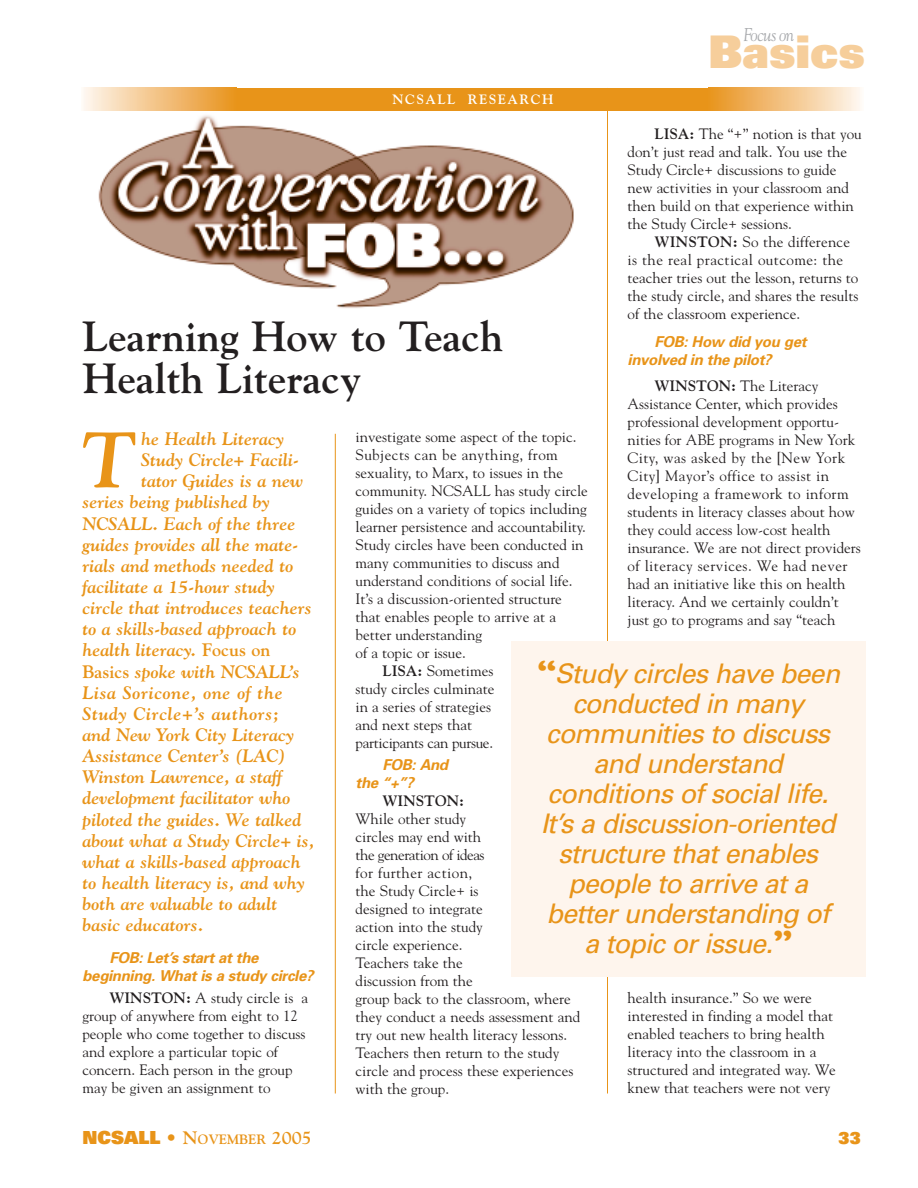
<style>
.page{position:relative;width:918px;height:1188px;background:#fff}
.page>*{position:absolute;margin:0;border:0;box-sizing:border-box;transform-origin:0 0}
.t1{font:italic 700 78px "Goudy";color:#e89419}
.t2{font:900 45px "Univers";color:#f6ce9b}
.t3{font:700 42px/42px "Goudy";color:#231f20}
.t4{font:italic 27px/30px "Univers";color:#e89419;text-align:center}
.t5{font:italic 18.3px "Goudy";letter-spacing:-.03em;color:#a7a9ac;scale:.9 1}
.t6{font:italic 700 18px "Goudy";color:#e89419}
.t7{font:italic 700 18px "Goudy";letter-spacing:.035em;color:#e89419}
.t8{font:900 18px "Univers";color:#e89419}
.t9{font:900 16.5px "Univers";color:#e89419;scale:.95 1}
.t10{font:15px/18px "Goudy";color:#231f20}
.t11{font:italic 700 15px/18px "Univers";color:#e89419}
.t12{font:15px "Goudy";letter-spacing:.03em;color:#231f20}
.t13{font:15px "Goudy";letter-spacing:-.02em;color:#231f20}
.t14{font:700 15px "Goudy";color:#231f20}
.t15{font:700 13.5px "Goudy";letter-spacing:.11em;color:#fff}
.s1{font-weight:700}
.s2{font-style:normal}
.s3{font-family:"Goudy Heavyface";font-size:33px}
.s4{font-family:"Goudy";font-weight:700}
.s5{font-family:"Goudy";font-weight:700;font-size:13.5px}
</style>
<div class="page">
<img style="left:98px;top:115px;width:476px;height:193px">
<hr style="left:335px;top:434px;width:1px;height:660px;background:#e89419">
<hr style="left:607px;top:88px;width:1px;height:1006px;background:#e89419">
<div style="left:230px;top:88px;width:494px;height:22px;background:#e89419"></div>
<svg style="left:714px;top:88px;width:146px;height:22px"></svg>
<svg style="left:83px;top:88px;width:147px;height:22px"></svg>
<div style="left:511px;top:642px;width:355px;height:335px;background:#fef5ed"></div>
<p class="t15" style="left:393px;top:94px;width:162px">NCSALL RESEARCH</p>
<p class="t5" style="left:743px;top:27px;width:58px">Focus on</p>
<h2 class="t2" style="left:709px;top:35px;width:158px">Basics</h2>
<p class="t10" style="left:628px;top:126px;width:236px;text-indent:27px"><span class="s1">LISA:</span> The “+” notion is that you don’t just read and talk. You use the Study Circle+ discussions to guide new activities in your classroom and then build on that experience within the Study Circle+ sessions.</p>
<p class="t10" style="left:628px;top:234px;width:232px;text-indent:27px"><span class="s1">WINSTON:</span> So the difference is the real practical outcome: the teacher tries out the lesson, returns to the study circle, and shares the results of the classroom experience.</p>
<p class="t11" style="left:628px;top:334px;width:183px;text-indent:27px">FOB: How did you get involved in the pilot?</p>
<p class="t10" style="left:628px;top:378px;width:235px;text-indent:27px"><span class="s1">WINSTON:</span> The Literacy Assistance Center, which provides professional development opportu&shy;nities for ABE programs in New York City, was asked by the [New York City] Mayor’s office to assist in developing a framework to inform students in literacy classes about how they could access low-cost health insurance. We are not direct providers of literacy services. We had never had an initiative like this on health literacy. And we certainly couldn’t just go to programs and say “teach</p>
<h3 class="t3" style="left:82px;top:318px;width:423px">Learning How to Teach<br>Health Literacy</h3>
<p class="t10" style="left:356px;top:429px;width:222px">investigate some aspect of the topic.</p>
<p class="t12" style="left:356px;top:449px;width:204px">Subjects can be anything, from</p>
<p class="t10" style="left:356px;top:465px;width:209px">sexuality, to Marx, to issues in the</p>
<p class="t10" style="left:356px;top:483px;width:234px">community. NCSALL has study circle</p>
<p class="t10" style="left:356px;top:501px;width:233px">guides on a variety of topics including</p>
<p class="t10" style="left:356px;top:519px;width:232px">learner persistence and accountability.</p>
<p class="t10" style="left:356px;top:537px;width:230px">Study circles have been conducted in</p>
<p class="t10" style="left:356px;top:555px;width:205px">many communities to discuss and</p>
<p class="t10" style="left:356px;top:573px;width:218px">understand conditions of social life.</p>
<p class="t10" style="left:356px;top:591px;width:208px">It’s a discussion-oriented structure</p>
<p class="t10" style="left:356px;top:609px;width:202px">that enables people to arrive at a</p>
<p class="t10" style="left:356px;top:627px;width:128px">better understanding</p>
<p class="t10" style="left:356px;top:645px;width:112px">of a topic or issue.</p>
<p class="t10" style="left:383px;top:663px;width:112px"><span class="s1">LISA:</span> Sometimes</p>
<p class="t10" style="left:356px;top:681px;width:141px">study circles culminate</p>
<p class="t10" style="left:356px;top:699px;width:137px">in a series of strategies</p>
<p class="t10" style="left:356px;top:717px;width:118px">and next steps that</p>
<p class="t13" style="left:356px;top:737px;width:139px">participants can pursue.</p>
<p class="t11" style="left:356px;top:757px;width:97px;text-indent:27px">FOB: And the “+”?</p>
<p class="t14" style="left:383px;top:795px;width:83px">WINSTON:</p>
<p class="t10" style="left:356px;top:811px;width:226px">While other study<br>circles may end with<br>the generation of ideas<br>for further action,<br>the Study Circle+ is<br>designed to integrate<br>action into the study<br>circle experience.<br>Teachers take the<br>discussion from the<br>group back to the classroom, where they conduct a needs assessment and try out new health literacy lessons.<br>Teachers then return to the study circle and process these experiences with the group.</p>
<h1 class="t1" style="left:81px;top:431px;width:58px">T</h1>
<p class="t6" style="left:141px;top:432px;width:144px">he Health Literacy</p>
<p class="t6" style="left:141px;top:453px;width:159px">Study Circle+ Facili-</p>
<p class="t6" style="left:141px;top:474px;width:163px">tator Guides is a new</p>
<p class="t6" style="left:83px;top:495px;width:189px">series being published by</p>
<p class="t6" style="left:83px;top:516px;width:214px">NCSALL. Each of the three</p>
<p class="t6" style="left:83px;top:538px;width:217px">guides provides all the mate-</p>
<p class="t6" style="left:83px;top:559px;width:212px">rials and methods needed to</p>
<p class="t6" style="left:83px;top:580px;width:194px">facilitate a 15-hour study</p>
<p class="t6" style="left:83px;top:601px;width:231px">circle that introduces teachers</p>
<p class="t6" style="left:83px;top:622px;width:215px">to a skills-based approach to</p>
<p class="t6" style="left:83px;top:643px;width:190px">health literacy. <span class="s2">Focus on</span></p>
<p class="t6" style="left:83px;top:665px;width:219px"><span class="s2">Basics</span> spoke with NCSALL’s</p>
<p class="t7" style="left:83px;top:686px;width:202px">Lisa Soricone, one of the</p>
<p class="t7" style="left:83px;top:707px;width:198px">Study Circle+’s authors;</p>
<p class="t6" style="left:83px;top:728px;width:213px">and New York City Literacy</p>
<p class="t6" style="left:83px;top:749px;width:204px">Assistance Center’s (LAC)</p>
<p class="t6" style="left:83px;top:770px;width:201px">Winston Lawrence, a staff</p>
<p class="t6" style="left:83px;top:791px;width:209px">development facilitator who</p>
<p class="t6" style="left:83px;top:813px;width:220px">piloted the guides. We talked</p>
<p class="t6" style="left:83px;top:834px;width:234px">about what a Study Circle+ is,</p>
<p class="t6" style="left:83px;top:855px;width:220px">what a skills-based approach</p>
<p class="t6" style="left:83px;top:876px;width:224px">to health literacy is, and why</p>
<p class="t6" style="left:83px;top:897px;width:196px">both are valuable to adult</p>
<p class="t6" style="left:83px;top:918px;width:123px">basic educators.</p>
<p class="t11" style="left:83px;top:950px;width:235px;text-indent:27px">FOB: Let’s start at the beginning. What is a study circle?</p>
<p class="t10" style="left:82px;top:990px;width:227px;text-indent:27px"><span class="s1">WINSTON:</span> A study circle is a group of anywhere from eight to 12 people who come together to discuss and explore a particular topic of concern. Each person in the group may be given an assignment to</p>
<h3 class="t4" style="left:536px;top:660px;width:311px"><span class="s3">“</span> Study circles have been conducted in many communities to discuss and understand conditions of sociallife.<br>It’s a discussion-oriented structure thatenables people to arrive ata betterunderstanding of a topic orissue.<span class="s3">”</span></h3>
<p class="t10" style="left:628px;top:990px;width:210px">health insurance.” So we were interested in finding a model that enabled teachers to bring health literacy into the classroom in a structured and integrated way. We knew that teachers were not very</p>
<p class="t8" style="left:82px;top:1131px;width:231px">NCSALL • <span class="s4">N</span><span class="s5">OVEMBER</span> <span class="s4">2005</span></p>
<p class="t9" style="left:839px;top:1132px;width:25px">33</p>
</div>
